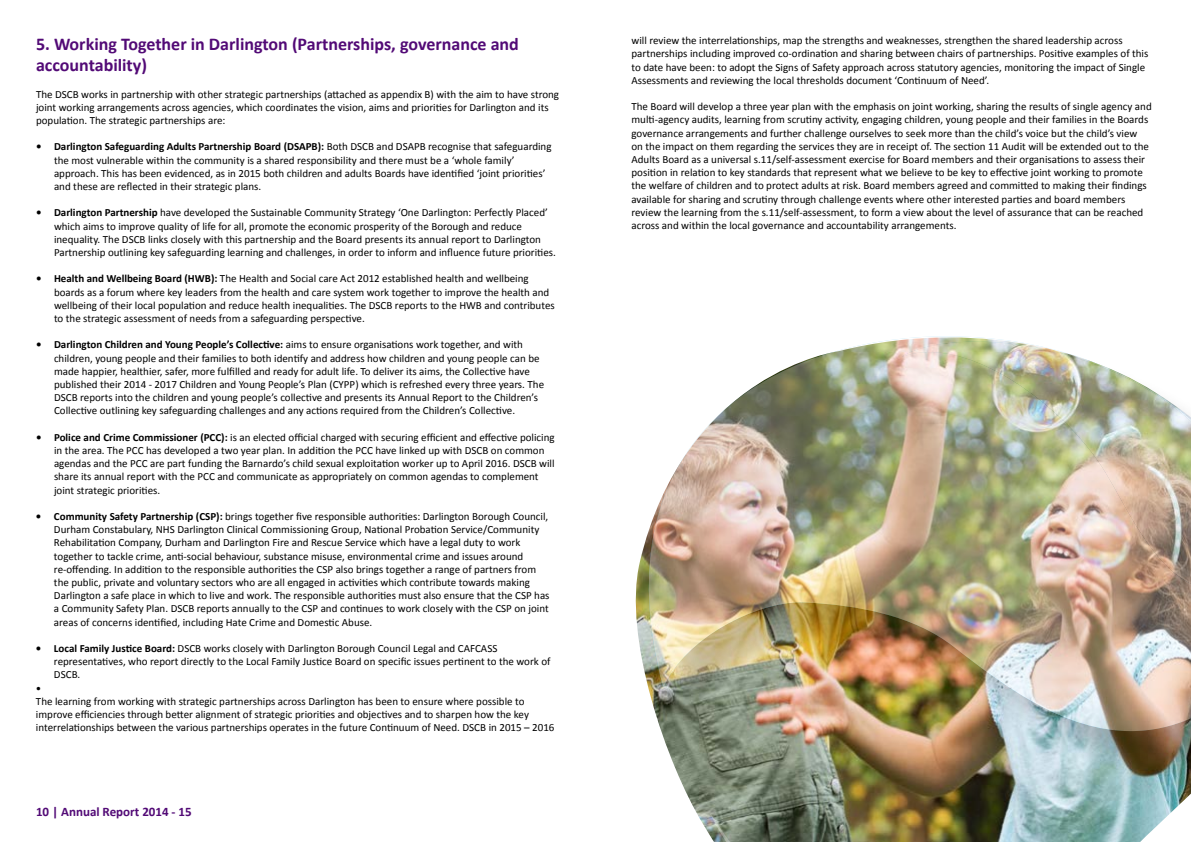
<style>
.page{position:relative;width:1191px;height:842px;background:#fff}
.page>*{position:absolute;margin:0;border:0;box-sizing:border-box;transform-origin:0 0}
.t1{font:700 18px/21.6px "Calibri";color:#520a76}
.t2{font:700 13px "Calibri";color:#520a76}
.t3{font:11px/13.2px "Calibri";color:#000}
.s1{font-weight:700}
</style>
<div class="page">
<div style="left:654px;top:342px;width:537px;height:500px;background:#000;opacity:.75"></div>
<svg style="left:635px;top:536px;width:12px;height:146px"></svg>
<img style="left:647px;top:336px;width:544px;height:395px">
<img style="left:901px;top:342px;width:290px;height:242px">
<img style="left:710px;top:813px;width:315px;height:29px">
<h1 class="t1" style="left:36px;top:33px;width:484px">5. Working Together in Darlington (Partnerships, governance and accountability)</h1>
<p class="t3" style="left:36px;top:87px;width:524px">The DSCB works in partnership with other strategic partnerships (attached as appendix B) with the aim to have strong joint working arrangements across agencies, which coordinates the vision, aims and priorities for Darlington and its population. The strategic partnerships are:</p>
<p class="t3" style="left:54px;top:140px;width:499px;text-indent:-18px"><span class="s1">• Darlington Safeguarding Adults Partnership Board (DSAPB):</span> Both DSCB and DSAPB recognise that safeguarding the most vulnerable within the community is a shared responsibility and there must be a ‘whole family’ approach. This has been evidenced, as in 2015 both children and adults Boards have identified ‘joint priorities’ and these are reflected in their strategic plans.</p>
<p class="t3" style="left:54px;top:206px;width:503px;text-indent:-18px"><span class="s1">• Darlington Partnership</span> have developed the Sustainable Community Strategy ‘One Darlington: Perfectly Placed’ which aims to improve quality of life for all, promote the economic prosperity of the Borough and reduce inequality. The DSCB links closely with this partnership and the Board presents its annual report to Darlington Partnership outlining key safeguarding learning and challenges, in order to inform and influence future priorities.</p>
<p class="t3" style="left:54px;top:272px;width:502px;text-indent:-18px"><span class="s1">• Health and Wellbeing Board (HWB):</span> The Health and Social care Act 2012 established health and wellbeing boards as a forum where key leaders from the health and care system work together to improve the health and wellbeing of their local population and reduce health inequalities. The DSCB reports to the HWB and contributes to the strategic assessment of needs from a safeguarding perspective.</p>
<p class="t3" style="left:54px;top:338px;width:491px;text-indent:-18px"><span class="s1">• Darlington Children and Young People’s Collective:</span> aims to ensure organisations work together, and with children, young people and their families to both identify and address how children and young people can be made happier, healthier, safer, more fulfilled and ready for adult life. To deliver its aims, the Collective have published their 2014 - 2017 Children and Young People’s Plan (CYPP) which is refreshed every three years. The DSCB reports into the children and young people’s collective and presents its Annual Report to the Children’s Collective outlining key safeguarding challenges and any actions required from the Children’s Collective.</p>
<p class="t3" style="left:54px;top:430px;width:502px;text-indent:-18px"><span class="s1">• Police and Crime Commissioner (PCC):</span> is an elected official charged with securing efficient and effective policing in the area. The PCC has developed a two year plan. In addition the PCC have linked up with DSCB on common agendas and the PCC are part funding the Barnardo’s child sexual exploitation worker up to April 2016. DSCB will share its annual report with the PCC and communicate as appropriately on common agendas to complement joint strategic priorities.</p>
<p class="t3" style="left:54px;top:510px;width:497px;text-indent:-18px"><span class="s1">• Community Safety Partnership (CSP):</span> brings together five responsible authorities: Darlington Borough Council, Durham Constabulary, NHS Darlington Clinical Commissioning Group, National Probation Service/Community Rehabilitation Company, Durham and Darlington Fire and Rescue Service which have a legal duty to work together to tackle crime, anti-social behaviour, substance misuse, environmental crime and issues around re-offending. In addition to the responsible authorities the CSP also brings together a range of partners from the public, private and voluntary sectors who are all engaged in activities which contribute towards making Darlington a safe place in which to live and work. The responsible authorities must also ensure that the CSP has a Community Safety Plan. DSCB reports annually to the CSP and continues to work closely with the CSP on joint areas of concerns identified, including Hate Crime and Domestic Abuse.</p>
<p class="t3" style="left:36px;top:642px;width:463px"><span class="s1">• Local Family Justice Board:</span> DSCB works closely with Darlington Borough Council Legal and CAFCASS</p>
<p class="t3" style="left:54px;top:655px;width:498px">representatives, who report directly to the Local Family Justice Board on specific issues pertinent to the work of</p>
<p class="t3" style="left:54px;top:668px;width:28px">DSCB.</p>
<p class="t3" style="left:36px;top:681px;width:7px">•</p>
<p class="t3" style="left:36px;top:694px;width:490px">The learning from working with strategic partnerships across Darlington has been to ensure where possible to</p>
<p class="t3" style="left:36px;top:708px;width:494px">improve efficiencies through better alignment of strategic priorities and objectives and to sharpen how the key</p>
<p class="t3" style="left:36px;top:721px;width:520px">interrelationships between the various partnerships operates in the future Continuum of Need. DSCB in 2015 – 2016</p>
<p class="t2" style="left:36px;top:803px;width:157px">10 | Annual Report 2014 - 15</p>
<p class="t3" style="left:631px;top:34px;width:518px">will review the interrelationships, map the strengths and weaknesses, strengthen the shared leadership across partnerships including improved co-ordination and sharing between chairs of partnerships. Positive examples of this to date have been: to adopt the Signs of Safety approach across statutory agencies, monitoring the impact of Single Assessments and reviewing the local thresholds document ‘Continuum of Need’.</p>
<p class="t3" style="left:631px;top:100px;width:522px">The Board will develop a three year plan with the emphasis on joint working, sharing the results of single agency and multi-agency audits, learning from scrutiny activity, engaging children, young people and their families in the Boards governance arrangements and further challenge ourselves to seek more than the child’s voice but the child’s view<br>on the impact on them regarding the services they are in receipt of. The section 11 Audit will be extended out to the Adults Board as a universal s.11/self-assessment exercise for Board members and their organisations to assess their position in relation to key standards that represent what we believe to be key to effective joint working to promote the welfare of children and to protect adults at risk. Board members agreed and committed to making their findings available for sharing and scrutiny through challenge events where other interested parties and board members review the learning from the s.11/self-assessment, to form a view about the level of assurance that can be reached across and within the local governance and accountability arrangements.</p>
</div>
